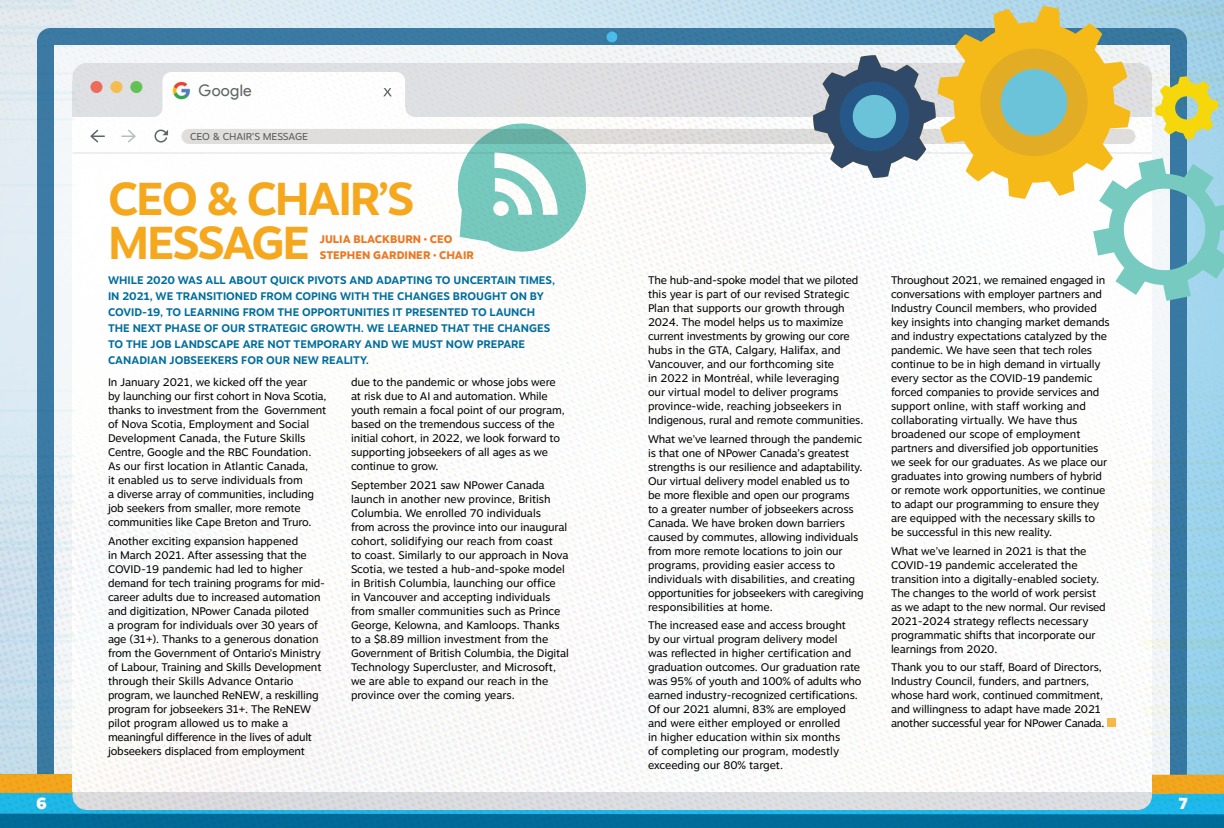
<style>
.page{position:relative;width:1224px;height:828px;background:#fff}
.page>*{position:absolute;margin:0;border:0;box-sizing:border-box;transform-origin:0 0}
.t1{font:700 46px/44px "Motiva Sans";letter-spacing:-.05em;color:#f5a81d}
.t2{font:16px "Product Sans";letter-spacing:.02em;color:#3b4043}
.t3{font:900 16px "Motiva Sans";color:#fff}
.t4{font:11px/14px "Motiva Sans";letter-spacing:-.01em;color:#000}
.t5{font:700 11px/16px "Motiva Sans";color:#006d9c}
.t6{font:800 11px/16px "Motiva Sans";color:#eb7924}
.t7{font:10px "Motiva Sans";letter-spacing:-.01em;color:#58595b}
</style>
<div class="page">
<img style="left:0;top:0;width:1224px;height:828px">
<div style="left:1107px;top:718px;width:9px;height:9px;background:#f6b849"></div>
<svg style="left:813px;top:6px;width:317px;height:37px;background:#a2b8a7"></svg>
<svg style="left:72px;top:43px;width:1152px;height:258px"></svg>
<h2 class="t2" style="left:199px;top:82px;width:55px">Google</h2>
<p class="t7" style="left:190px;top:129px;width:119px">CEO &amp; CHAIR’S MESSAGE</p>
<h1 class="t1" style="left:108px;top:176px;width:308px">CEO &amp; CHAIR’S<br>MESSAGE</h1>
<p class="t5" style="left:108px;top:272px;width:448px">WHILE 2020 WAS ALL ABOUT QUICK PIVOTS AND ADAPTING TO UNCERTAIN TIMES, IN 2021, WE TRANSITIONED FROM COPING WITH THE CHANGES BROUGHT ON BY COVID-19, TO LEARNING FROM THE OPPORTUNITIES IT PRESENTED TO LAUNCH THE NEXT PHASE OF OUR STRATEGIC GROWTH. WE LEARNED THAT THE CHANGES TO THE JOB LANDSCAPE ARE NOT TEMPORARY AND WE MUST NOW PREPARE CANADIAN JOBSEEKERS FOR OUR NEW REALITY.</p>
<p class="t4" style="left:648px;top:273px;width:217px">The hub-and-spoke model that we piloted this year is part of our revised Strategic Plan that supports our growth through 2024. The model helps us to maximize current investments by growing our core hubs in the GTA, Calgary, Halifax, and Vancouver, and our forthcoming site<br>in 2022 in Montréal, while leveraging<br>our virtual model to deliver programs province-wide, reaching jobseekers in Indigenous, rural and remote communities.</p>
<p class="t4" style="left:648px;top:432px;width:217px">What we’ve learned through the pandemic is that one of NPower Canada’s greatest strengths is our resilience and adaptability.<br>Our virtual delivery model enabled us to be more flexible and open our programs<br>to a greater number of jobseekers across Canada. We have broken down barriers caused by commutes, allowing individuals from more remote locations to join our programs, providing easier access to individuals with disabilities, and creating opportunities for jobseekers with caregiving responsibilities at home.</p>
<p class="t4" style="left:648px;top:618px;width:215px">The increased ease and access brought<br>by our virtual program delivery model<br>was reflected in higher certification and graduation outcomes. Our graduation rate was 95% of youth and 100% of adults who earned industry-recognized certifications.<br>Of our 2021 alumni, 83% are employed and were either employed or enrolled<br>in higher education within six months<br>of completing our program, modestly exceeding our 80% target.</p>
<p class="t6" style="left:320px;top:231px;width:156px">JULIA BLACKBURN • CEO<br>STEPHEN GARDINER • CHAIR</p>
<p class="t4" style="left:108px;top:375px;width:220px">In January 2021, we kicked off the year<br>by launching our first cohort in Nova Scotia, thanks to investment from the Government of Nova Scotia, Employment and Social Development Canada, the Future Skills Centre, Google and the RBC Foundation.<br>As our first location in Atlantic Canada,<br>it enabled us to serve individuals from<br>a diverse array of communities, including job seekers from smaller, more remote communities like Cape Breton and Truro.</p>
<p class="t4" style="left:108px;top:534px;width:219px">Another exciting expansion happened<br>in March 2021. After assessing that the COVID-19 pandemic had led to higher demand for tech training programs for mid&shy;career adults due to increased automation and digitization, NPower Canada piloted<br>a program for individuals over 30 years of age (31+). Thanks to a generous donation from the Government of Ontario’s Ministry of Labour, Training and Skills Development through their Skills Advance Ontario program, we launched ReNEW, a reskilling program for jobseekers 31+. The ReNEW pilot program allowed us to make a meaningful difference in the lives of adult jobseekers displaced from employment</p>
<p class="t4" style="left:351px;top:375px;width:215px">due to the pandemic or whose jobs were at risk due to AI and automation. While youth remain a focal point of our program, based on the tremendous success of the initial cohort, in 2022, we look forward to supporting jobseekers of all ages as we continue to grow.</p>
<p class="t4" style="left:351px;top:478px;width:219px">September 2021 saw NPower Canada launch in another new province, British Columbia. We enrolled 70 individuals<br>from across the province into our inaugural cohort, solidifying our reach from coast<br>to coast. Similarly to our approach in Nova Scotia, we tested a hub-and-spoke model in British Columbia, launching our office<br>in Vancouver and accepting individuals from smaller communities such as Prince George, Kelowna, and Kamloops. Thanks to a $8.89 million investment from the Government of British Columbia, the Digital Technology Supercluster, and Microsoft, we are able to expand our reach in the province over the coming years.</p>
<p class="t4" style="left:891px;top:273px;width:220px">Throughout 2021, we remained engaged in conversations with employer partners and Industry Council members, who provided key insights into changing market demands and industry expectations catalyzed by the pandemic. We have seen that tech roles continue to be in high demand in virtually every sector as the COVID-19 pandemic forced companies to provide services and support online, with staff working and collaborating virtually. We have thus broadened our scope of employment partners and diversified job opportunities we seek for our graduates. As we place our graduates into growing numbers of hybrid or remote work opportunities, we continue to adapt our programming to ensure they are equipped with the necessary skills to be successful in this new reality.</p>
<p class="t4" style="left:891px;top:544px;width:216px">What we’ve learned in 2021 is that the COVID-19 pandemic accelerated the transition into a digitally-enabled society.<br>The changes to the world of work persist as we adapt to the new normal. Our revised 2021-2024 strategy reflects necessary programmatic shifts that incorporate our learnings from 2020.</p>
<p class="t4" style="left:891px;top:660px;width:215px">Thank you to our staff, Board of Directors, Industry Council, funders, and partners, whose hard work, continued commitment, and willingness to adapt have made 2021 another successful year for NPower Canada.</p>
<h2 class="t3" style="left:36px;top:791px;width:12px">6</h2>
<h2 class="t3" style="left:1179px;top:791px;width:11px">7</h2>
</div>
